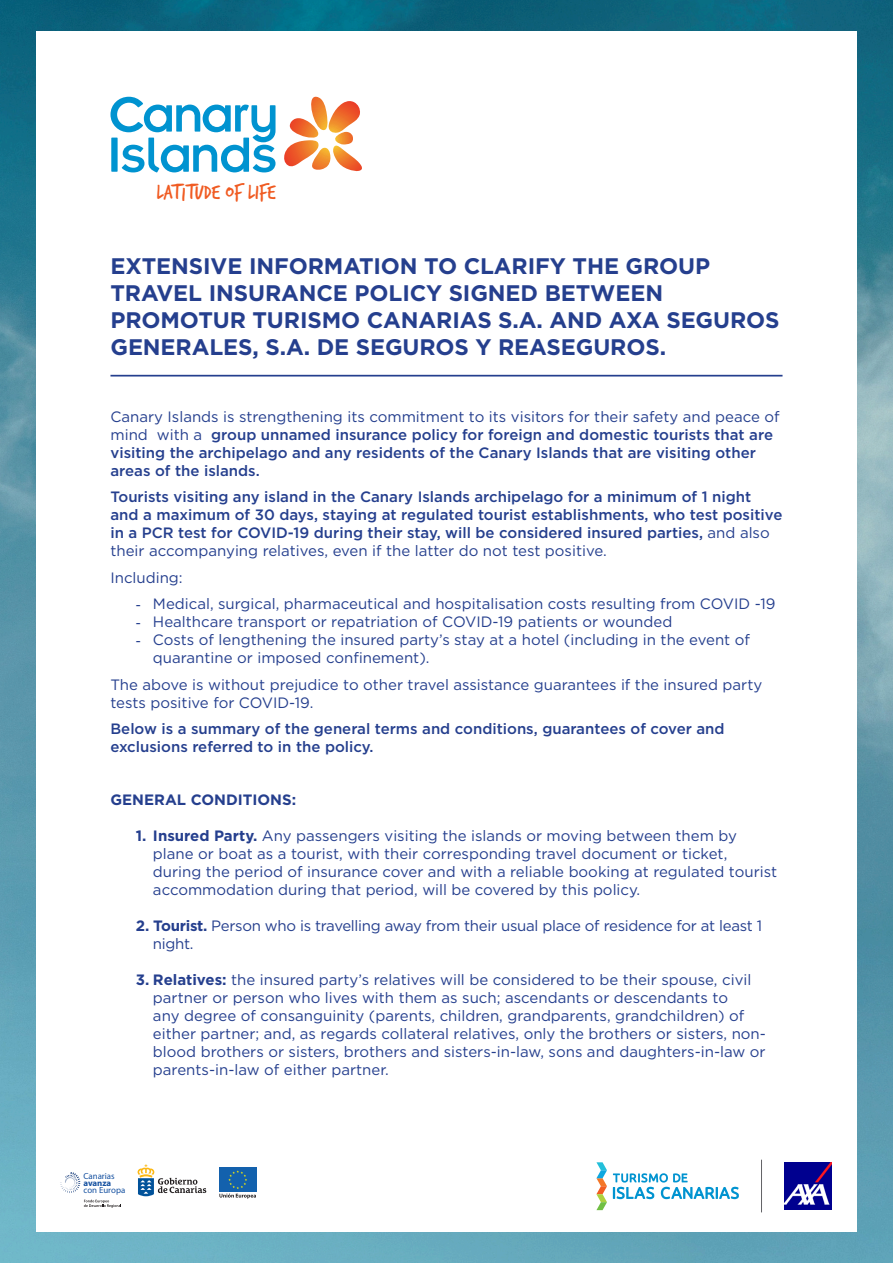
<style>
.page{position:relative;width:893px;height:1263px;background:#fff}
.page>*{position:absolute;margin:0;border:0;box-sizing:border-box;transform-origin:0 0}
.t1{font:700 22.5px/27px "Gotham HTF";letter-spacing:-.005em;color:#253f8e}
.t2{font:22.35px "Trash Hand";color:#f05b22}
.t3{font:15px/18px "Gotham HTF";color:#253f8e}
.t4{font:500 15px/18px "Gotham HTF";color:#253f8e}
.t5{font:15px/18px "Gotham HTF";letter-spacing:-.02em;color:#253f8e}
.List_Paragraph{font:700 15px "Gotham HTF";color:#253f8e}
.t6{font:8.85px "Myriad Pro";color:#1752a1}
.t7{font:700 8.85px "Myriad Pro";color:#1752a1}
.s1{font-weight:400}
.s2{font-family:"Times New Roman"}
.s3{font-weight:700}
</style>
<div class="page">
<img style="left:0;top:0;width:893px;height:1263px">
<div style="left:36px;top:31px;width:821px;height:1201px;background:#fff"></div>
<hr style="left:110px;top:375px;width:672px;height:1px;background:#253f8e">
<img style="left:784px;top:1162px;width:47px;height:48px">
<svg style="left:138px;top:1164px;width:68px;height:32px"></svg>
<svg style="left:256px;top:1167px;width:1px;height:25px"></svg>
<div style="left:219px;top:1167px;width:37px;height:25px;background:#1361ad"></div>
<svg style="left:219px;top:1170px;width:37px;height:28px"></svg>
<svg style="left:84px;top:1199px;width:37px;height:9px"></svg>
<svg style="left:60px;top:1172px;width:20px;height:21px"></svg>
<hr style="left:761px;top:1160px;width:1px;height:52px;background:#636366">
<svg style="left:597px;top:1162px;width:10px;height:48px"></svg>
<svg style="left:613px;top:1173px;width:126px;height:26px"></svg>
<svg style="left:284px;top:97px;width:78px;height:75px"></svg>
<svg style="left:110px;top:97px;width:166px;height:76px"></svg>
<h2 class="t2" style="left:157px;top:181px;width:120px">LATITUDE OF LIFE</h2>
<p class="t1" style="left:110px;top:252px;width:670px">EXTENSIVE INFORMATION TO CLARIFY THE GROUP TRAVEL INSURANCE POLICY SIGNED BETWEEN PROMOTUR TURISMO CANARIAS S.A. AND AXA SEGUROS GENERALES, S.A. DE SEGUROS Y REASEGUROS.</p>
<p class="t4" style="left:110px;top:407px;width:671px"><span class="s1">Canary Islands is strengthening its commitment to its visitors for their safety and peace of mind with a</span> group unnamed insurance policy for foreign and domestic tourists that are visiting the archipelago and any residents of the Canary Islands that are visiting other areas of the islands.</p>
<p class="t4" style="left:110px;top:488px;width:673px">Tourists visiting any island in the Canary Islands archipelago for a minimum of 1 night and a maximum of 30 days, staying at regulated tourist establishments, who test positive in a PCR test for COVID-19 during their stay, will be considered insured parties, <span class="s1">and also their accompanying relatives, even if the latter do not test positive.</span></p>
<p class="t3" style="left:110px;top:568px;width:74px">Including:</p>
<p class="t3" style="left:136px;top:595px;width:641px"><span class="s2">-</span> Medical, surgical, pharmaceutical and hospitalisation costs resulting from COVID -19</p>
<p class="t3" style="left:136px;top:613px;width:538px"><span class="s2">-</span> Healthcare transport or repatriation of COVID-19 patients or wounded</p>
<p class="t3" style="left:153px;top:631px;width:599px;text-indent:-17px"><span class="s2">-</span> Costs of lengthening the insured party’s stay at a hotel (including in the event of quarantine or imposed confinement).</p>
<p class="t3" style="left:110px;top:675px;width:653px">The above is without prejudice to other travel assistance guarantees if the insured party tests positive for COVID-19.</p>
<p class="t4" style="left:110px;top:720px;width:616px">Below is a summary of the general terms and conditions, guarantees of cover and exclusions referred to in the policy.</p>
<p class="List_Paragraph" style="left:110px;top:791px;width:187px">GENERAL CONDITIONS:</p>
<p class="t3" style="left:153px;top:827px;width:626px;text-indent:-17px"><span class="s3">1. Insured Party.</span> Any passengers visiting the islands or moving between them by plane or boat as a tourist, with their corresponding travel document or ticket, during the period of insurance cover and with a reliable booking at regulated tourist accommodation during that period, will be covered by this policy.</p>
<p class="t5" style="left:153px;top:917px;width:611px;text-indent:-17px"><span class="s3">2. Tourist.</span> Person who is travelling away from their usual place of residence for at least 1 night.</p>
<p class="t3" style="left:153px;top:971px;width:614px;text-indent:-17px"><span class="s3">3. Relatives:</span> the insured party’s relatives will be considered to be their spouse, civil partner or person who lives with them as such; ascendants or descendants to<br>any degree of consanguinity (parents, children, grandparents, grandchildren) of either partner; and, as regards collateral relatives, only the brothers or sisters, non&shy;blood brothers or sisters, brothers and sisters-in-law, sons and daughters-in-law or parents-in-law of either partner.</p>
<p class="t6" style="left:83px;top:1170px;width:33px">Canarias</p>
<p class="t7" style="left:83px;top:1177px;width:29px">avanza</p>
<p class="t6" style="left:83px;top:1184px;width:43px">con Europa</p>
</div>
